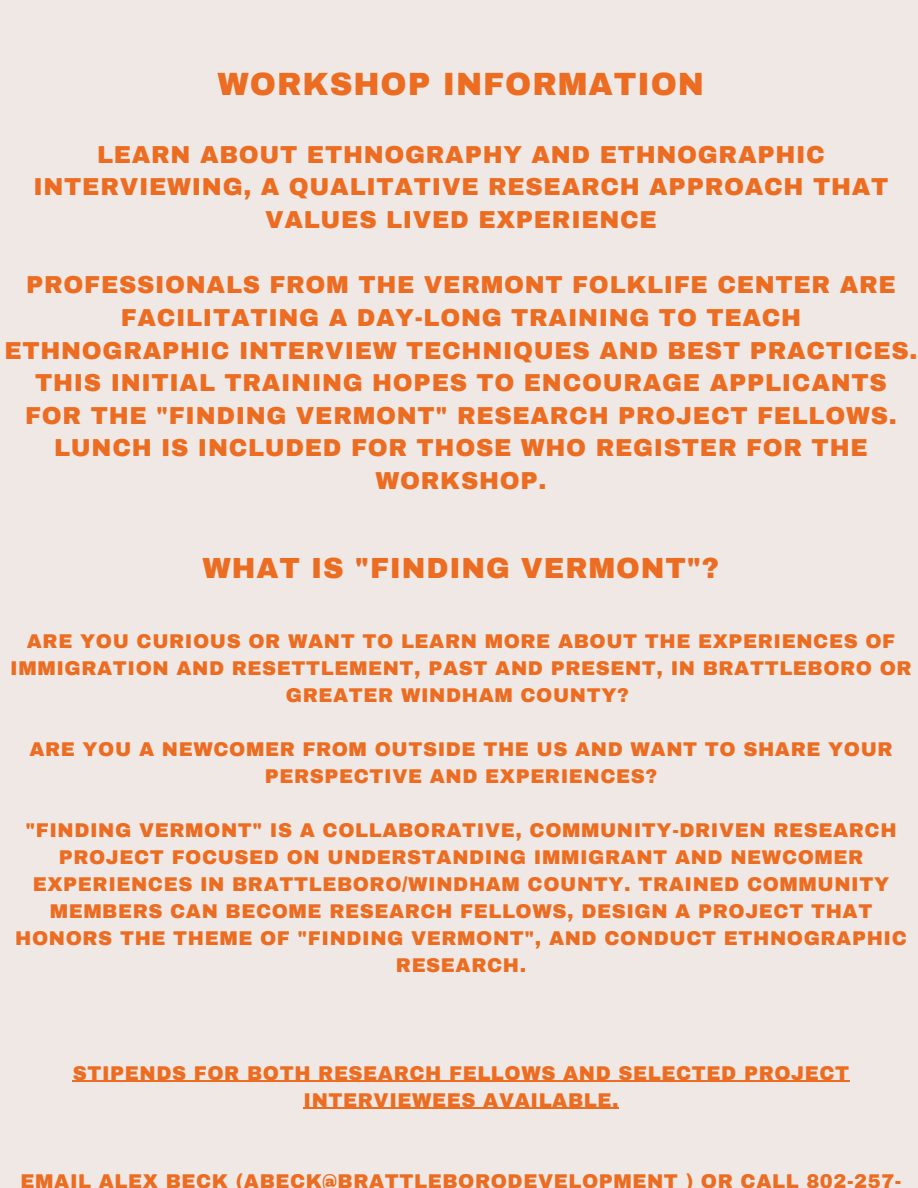
<style>
.page{position:relative;width:918px;height:1188px;background:#f0e8e5}
.page>*{position:absolute;margin:0;border:0;box-sizing:border-box;transform-origin:0 0}
.t1{font:900 31.5px "Archivo";letter-spacing:.03em;color:#ec6c21}
.t2{font:900 28.5px "Archivo";letter-spacing:.03em;color:#ec6c21}
.t3{font:900 24px/32.7px "Archivo";letter-spacing:.03em;color:#ec6c21;text-align:center}
.t4{font:900 19.5px/27px "Archivo";letter-spacing:.03em;color:#ec6c21;text-align:center}
</style>
<div class="page">
<hr style="left:73px;top:1081px;width:777px;height:1px;background:#ec6c21">
<hr style="left:304px;top:1108px;width:315px;height:1px;background:#ec6c21">
<h1 class="t1" style="left:218px;top:68px;width:488px">WORKSHOP INFORMATION</h1>
<p class="t3" style="left:33px;top:138px;width:856px">LEARN ABOUT ETHNOGRAPHY AND ETHNOGRAPHIC<br>INTERVIEWING, A QUALITATIVE RESEARCH APPROACH THAT<br>VALUES LIVED EXPERIENCE</p>
<p class="t3" style="left:4px;top:269px;width:915px">PROFESSIONALS FROM THE VERMONT FOLKLIFE CENTER ARE FACILITATING A DAY-LONG TRAINING TO TEACH<br>ETHNOGRAPHIC INTERVIEW TECHNIQUES AND BEST PRACTICES.<br>THIS INITIAL TRAINING HOPES TO ENCOURAGE APPLICANTS FOR THE "FINDING VERMONT" RESEARCH PROJECT FELLOWS.<br>LUNCH IS INCLUDED FOR THOSE WHO REGISTER FOR THE WORKSHOP.</p>
<h2 class="t2" style="left:203px;top:553px;width:518px">WHAT IS "FINDING VERMONT"?</h2>
<p class="t4" style="left:10px;top:628px;width:903px">ARE YOU CURIOUS OR WANT TO LEARN MORE ABOUT THE EXPERIENCES OF<br>IMMIGRATION AND RESETTLEMENT, PAST AND PRESENT, IN BRATTLEBORO OR<br>GREATER WINDHAM COUNTY?</p>
<p class="t4" style="left:29px;top:736px;width:865px">ARE YOU A NEWCOMER FROM OUTSIDE THE US AND WANT TO SHARE YOUR<br>PERSPECTIVE AND EXPERIENCES?</p>
<p class="t4" style="left:15px;top:817px;width:893px">"FINDING VERMONT" IS A COLLABORATIVE, COMMUNITY-DRIVEN RESEARCH PROJECT FOCUSED ON UNDERSTANDING IMMIGRANT AND NEWCOMER EXPERIENCES IN BRATTLEBORO/WINDHAM COUNTY. TRAINED COMMUNITY MEMBERS CAN BECOME RESEARCH FELLOWS, DESIGN A PROJECT THAT HONORS THE THEME OF "FINDING VERMONT", AND CONDUCT ETHNOGRAPHIC RESEARCH.</p>
<p class="t4" style="left:73px;top:1060px;width:778px">STIPENDS FOR BOTH RESEARCH FELLOWS AND SELECTED PROJECT<br>INTERVIEWEES AVAILABLE.</p>
<p class="t4" style="left:21px;top:1168px;width:882px">EMAIL ALEX BECK (ABECK@BRATTLEBORODEVELOPMENT ) OR CALL 802-257-</p>
</div>
